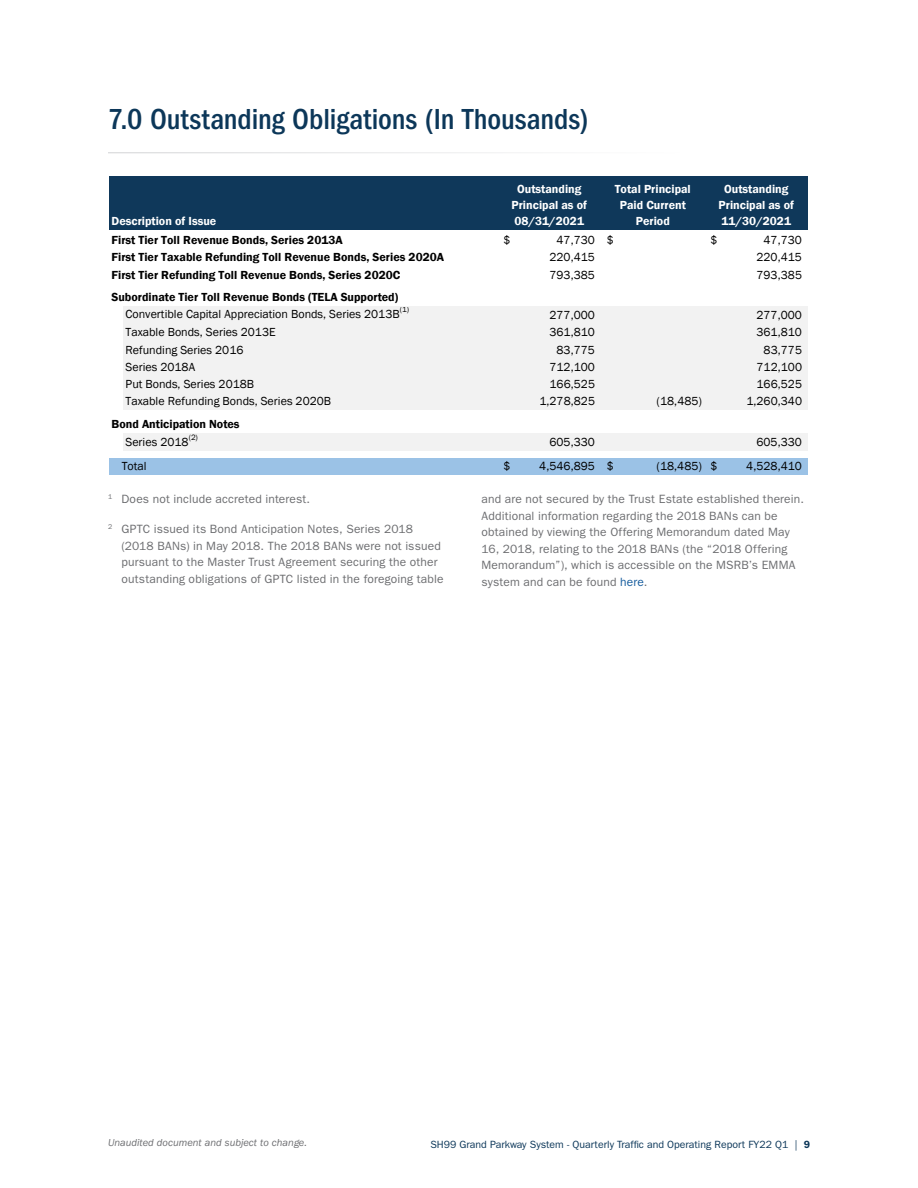
<style>
.page{position:relative;width:918px;height:1188px;background:#fff}
.page>*{position:absolute;margin:0;border:0;box-sizing:border-box;transform-origin:0 0}
.Titles_for_TOC{font:500 condensed 30px "ITC Franklin Gothic Std";letter-spacing:-.005em;color:#0c3759}
.t1{font:12px/16.5px "ITC Franklin Gothic Std";letter-spacing:.015em;color:#6c6d70}
.t2{font:12px/17.1px "Franklin Gothic";letter-spacing:.005em;color:#000;text-align:right}
.t3{font:600 12px/19.2px "Franklin Gothic";color:#000}
.t4{font:600 12px/16.2px "Franklin Gothic";color:#fff;text-align:center}
.t5{font:10.5px "ITC Franklin Gothic Std";color:#0c3759}
.t6{font:italic 10.5px "ITC Franklin Gothic Std";color:#6c6d70}
.t7{font:7.95px "Franklin Gothic";color:#000}
.s1{color:#fff}
.s2{font-weight:600}
.s3{font-weight:400}
.s4{color:#175d9e}
</style>
<div class="page">
<hr style="left:0;top:152px;width:45px;height:1px;background:#d1d2d4">
<hr style="left:108px;top:152px;width:810px;height:1px;background:#d1d2d4">
<div style="left:110px;top:176px;width:698px;height:54px;background:#0f385a"></div>
<div style="left:123px;top:306px;width:685px;height:104px;background:#f2f2f2"></div>
<div style="left:123px;top:434px;width:685px;height:18px;background:#f2f2f2"></div>
<div style="left:110px;top:459px;width:698px;height:16px;background:#9bc2e6"></div>
<p class="Titles_for_TOC" style="left:108px;top:102px;width:482px">7.0 Outstanding Obligations (In Thousands)</p>
<p class="t3" style="left:112px;top:212px;width:233px"><span class="s1">Description of Issue<br></span>First Tier Toll Revenue Bonds, Series 2013A</p>
<p class="t4" style="left:512px;top:181px;width:77px">Outstanding<br>Principal as of<br>08/31/2021</p>
<p class="t4" style="left:719px;top:181px;width:77px">Outstanding<br>Principal as of<br>11/30/2021</p>
<p class="t4" style="left:615px;top:181px;width:78px">Total Principal<br>Paid Current<br>Period</p>
<p class="t2" style="left:503px;top:232px;width:9px">$</p>
<p class="t2" style="left:557px;top:232px;width:59px">47,730 $</p>
<p class="t2" style="left:710px;top:232px;width:9px">$</p>
<p class="t2" style="left:764px;top:232px;width:40px">47,730</p>
<p class="t3" style="left:112px;top:248px;width:334px">First Tier Taxable Refunding Toll Revenue Bonds, Series 2020A</p>
<p class="t2" style="left:549px;top:249px;width:47px">220,415</p>
<p class="t2" style="left:756px;top:249px;width:47px">220,415</p>
<p class="t3" style="left:112px;top:265px;width:290px">First Tier Refunding Toll Revenue Bonds, Series 2020C</p>
<p class="t2" style="left:549px;top:266px;width:47px">793,385</p>
<p class="t2" style="left:756px;top:266px;width:47px">793,385</p>
<p class="t2" style="left:112px;top:289px;width:290px"><span class="s2">Subordinate Tier Toll Revenue Bonds (TELA Supported)<br></span>Convertible Capital Appreciation Bonds, Series 2013B</p>
<p class="t7" style="left:400px;top:305px;width:11px">(1)</p>
<p class="t2" style="left:549px;top:307px;width:47px">277,000</p>
<p class="t2" style="left:756px;top:307px;width:47px">277,000</p>
<p class="t2" style="left:126px;top:324px;width:152px">Taxable Bonds, Series 2013E</p>
<p class="t2" style="left:549px;top:324px;width:47px">361,810</p>
<p class="t2" style="left:756px;top:324px;width:47px">361,810</p>
<p class="t2" style="left:126px;top:341px;width:119px">Refunding Series 2016</p>
<p class="t2" style="left:557px;top:341px;width:40px">83,775</p>
<p class="t2" style="left:764px;top:341px;width:40px">83,775</p>
<p class="t2" style="left:126px;top:358px;width:71px">Series 2018A</p>
<p class="t2" style="left:549px;top:358px;width:47px">712,100</p>
<p class="t2" style="left:757px;top:358px;width:47px">712,100</p>
<p class="t2" style="left:126px;top:376px;width:130px">Put Bonds, Series 2018B</p>
<p class="t2" style="left:550px;top:376px;width:47px">166,525</p>
<p class="t2" style="left:757px;top:376px;width:47px">166,525</p>
<p class="t2" style="left:126px;top:393px;width:207px">Taxable Refunding Bonds, Series 2020B</p>
<p class="t2" style="left:539px;top:393px;width:57px">1,278,825</p>
<p class="t2" style="left:657px;top:393px;width:47px">(18,485)</p>
<p class="t2" style="left:746px;top:393px;width:57px">1,260,340</p>
<p class="t3" style="left:126px;top:416px;width:116px;line-height:17.1px;text-indent:-14px">Bond Anticipation Notes<br><span class="s3">Series 2018</span></p>
<p class="t7" style="left:189px;top:432px;width:11px">(2)</p>
<p class="t2" style="left:549px;top:434px;width:47px">605,330</p>
<p class="t2" style="left:756px;top:434px;width:47px">605,330</p>
<p class="t2" style="left:122px;top:458px;width:26px">Total</p>
<p class="t2" style="left:503px;top:458px;width:9px">$</p>
<p class="t2" style="left:539px;top:458px;width:76px">4,546,895 $</p>
<p class="t2" style="left:657px;top:458px;width:62px">(18,485) $</p>
<p class="t2" style="left:746px;top:458px;width:57px">4,528,410</p>
<p class="t1" style="left:108px;top:491px;width:204px"><sup>1</sup> Does not include accreted interest.</p>
<p class="t1" style="left:122px;top:521px;width:324px;text-indent:-14px"><sup>2</sup> GPTC issued its Bond Anticipation Notes, Series 2018 (2018 BANs) in May 2018. The 2018 BANs were not issued pursuant to the Master Trust Agreement securing the other outstanding obligations of GPTC listed in the foregoing table</p>
<p class="t1" style="left:482px;top:491px;width:324px">and are not secured by the Trust Estate established therein.<br>Additional information regarding the 2018 BANs can be obtained by viewing the Offering Memorandum dated May 16, 2018, relating to the 2018 BANs (the “2018 Offering Memorandum”), which is accessible on the MSRB’s EMMA system and can be found <span class="s4">here</span>.</p>
<p class="t6" style="left:108px;top:1136px;width:201px">Unaudited document and subject to change.</p>
<p class="t5" style="left:430px;top:1138px;width:381px">SH99 Grand Parkway System - Quarterly Traffic and Operating Report FY22 Q1 | <span class="s2">9</span></p>
</div>
